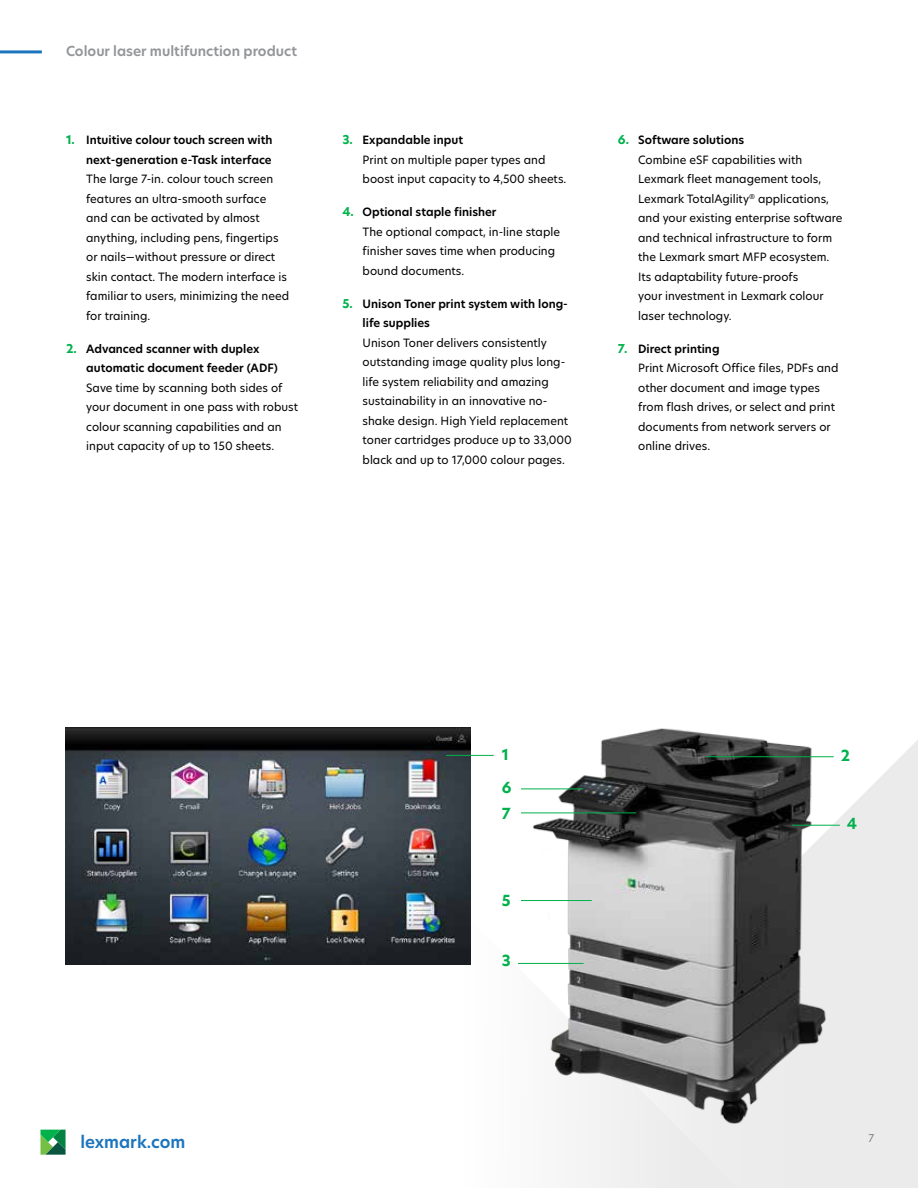
<style>
.page{position:relative;width:918px;height:1188px;background:#fff}
.page>*{position:absolute;margin:0;border:0;box-sizing:border-box;transform-origin:0 0}
.t1{font:600 16.5px "TP Hero";color:#1c75bc}
.t2{font:700 15px "TP Hero";color:#00b14c}
.t3{font:600 13.5px "TP Hero";color:#939598}
.t4{font:11.25px/19.5px "TP Hero";color:#000}
.t5{font:600 11.25px/19.5px "TP Hero";color:#000}
.t6{font:10.5px "TP Hero";color:#7e7e85}
.s1{font-weight:700;font-size:12px;color:#00b14c}
.s2{font-weight:600}
</style>
<div class="page">
<svg style="left:738px;top:740px;width:180px;height:448px"></svg>
<svg style="left:471px;top:754px;width:267px;height:434px"></svg>
<hr style="left:0;top:50px;width:42px;height:3px;background:#1c75bc">
<svg style="left:40px;top:1130px;width:26px;height:25px"></svg>
<img style="left:529px;top:728px;width:301px;height:400px">
<hr style="left:518px;top:963px;width:66px;height:1px;background:#00b14c">
<hr style="left:521px;top:900px;width:71px;height:1px;background:#00b14c">
<hr style="left:521px;top:789px;width:62px;height:1px;background:#00b14c">
<hr style="left:706px;top:756px;width:128px;height:1px;background:#00b14c">
<hr style="left:792px;top:825px;width:48px;height:1px;background:#00b14c">
<img style="left:66px;top:728px;width:405px;height:237px">
<hr style="left:521px;top:813px;width:115px;height:1px;background:#00b14c">
<hr style="left:446px;top:755px;width:48px;height:1px;background:#00b14c">
<p class="t3" style="left:66px;top:42px;width:233px">Colour laser multifunction product</p>
<p class="t5" style="left:66px;top:130px;width:208px;text-align:right"><span class="s1">1.</span> Intuitive colour touch screen with next-generation e-Task interface</p>
<p class="t4" style="left:86px;top:169px;width:204px">The large 7-in. colour touch screen features an ultra-smooth surface and can be activated by almost anything, including pens, fingertips or nails—without pressure or direct skin contact. The modern interface is familiar to users, minimizing the need for training.</p>
<p class="t5" style="left:86px;top:339px;width:193px;text-indent:-20px"><span class="s1">2.</span> Advanced scanner with duplex automatic document feeder (ADF)</p>
<p class="t4" style="left:86px;top:377px;width:213px">Save time by scanning both sides of your document in one pass with robust colour scanning capabilities and an input capacity of up to 150 sheets.</p>
<p class="t4" style="left:363px;top:130px;width:205px;text-indent:-20px"><span class="s1">3.</span> <span class="s2">Expandable input<br></span>Print on multiple paper types and boost input capacity to 4,500 sheets.</p>
<p class="t4" style="left:363px;top:202px;width:199px;text-indent:-20px"><span class="s1">4.</span> <span class="s2">Optional staple finisher<br></span>The optional compact, in-line staple finisher saves time when producing bound documents.</p>
<p class="t5" style="left:363px;top:294px;width:207px;text-indent:-20px"><span class="s1">5.</span> Unison Toner print system with long&shy;life supplies</p>
<p class="t4" style="left:363px;top:332px;width:211px">Unison Toner delivers consistently outstanding image quality plus long&shy;life system reliability and amazing sustainability in an innovative no&shy;shake design. High Yield replacement toner cartridges produce up to 33,000 black and up to 17,000 colour pages.</p>
<p class="t4" style="left:638px;top:130px;width:206px;text-indent:-20px"><span class="s1">6.</span> <span class="s2">Software solutions<br></span>Combine eSF capabilities with<br>Lexmark fleet management tools,<br>Lexmark TotalAgility<sup>®</sup> applications, and your existing enterprise software and technical infrastructure to form the Lexmark smart MFP ecosystem.<br>Its adaptability future-proofs<br>your investment in Lexmark colour laser technology.</p>
<p class="t4" style="left:638px;top:338px;width:202px;text-indent:-20px"><span class="s1">7.</span> <span class="s2">Direct printing<br></span>Print Microsoft Office files, PDFs and other document and image types from flash drives, or select and print documents from network servers or online drives.</p>
<h1 class="t1" style="left:80px;top:1131px;width:106px">lexmark.com</h1>
<h2 class="t2" style="left:502px;top:744px;width:9px">1</h2>
<h2 class="t2" style="left:502px;top:777px;width:11px">6</h2>
<h2 class="t2" style="left:502px;top:803px;width:10px">7</h2>
<h2 class="t2" style="left:502px;top:891px;width:10px">5</h2>
<h2 class="t2" style="left:502px;top:950px;width:10px">3</h2>
<h2 class="t2" style="left:841px;top:746px;width:11px">2</h2>
<h2 class="t2" style="left:847px;top:814px;width:12px">4</h2>
<p class="t6" style="left:869px;top:1131px;width:7px">7</p>
</div>
